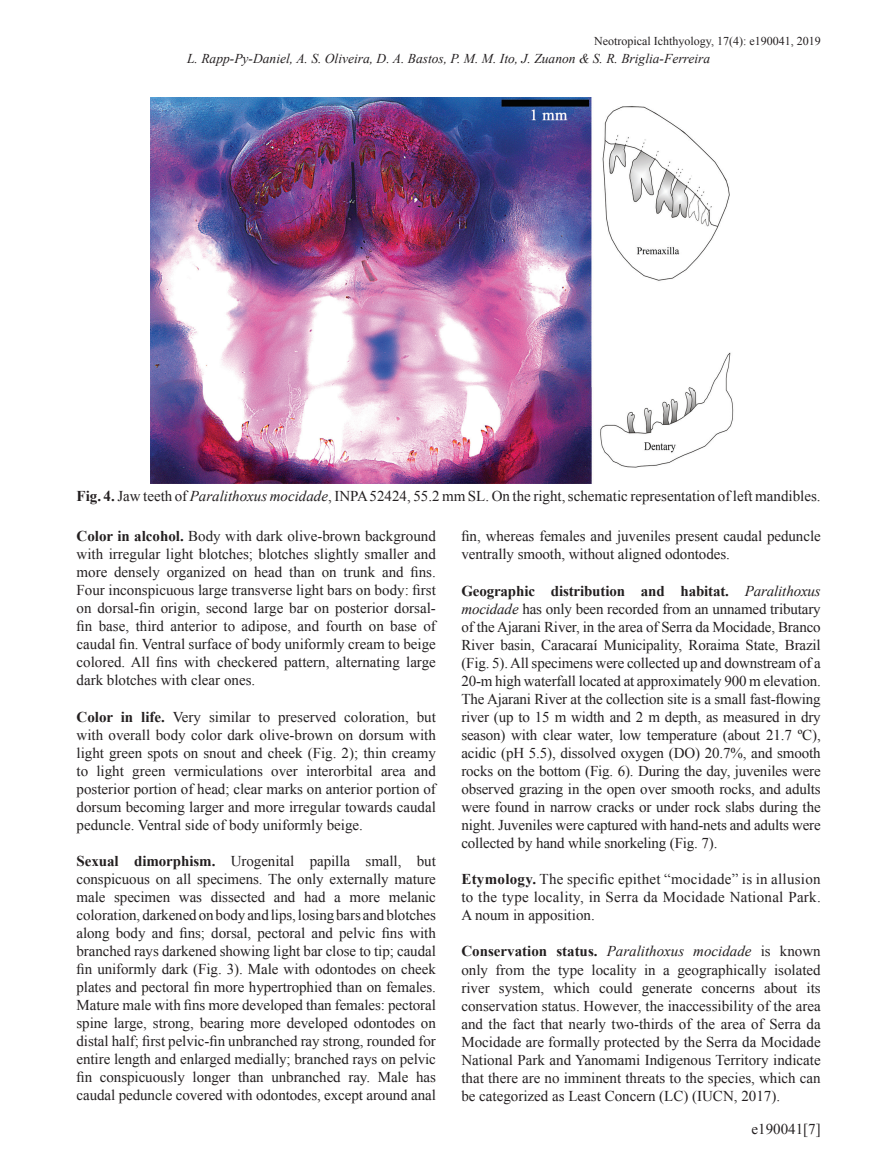
<style>
.page{position:relative;width:893px;height:1170px;background:#fff}
.page>*{position:absolute;margin:0;border:0;box-sizing:border-box;transform-origin:0 0}
.t1{font:15px/18px "Times New Roman";color:#231f20;text-align:justify}
.t2{font:italic 13.5px "Times New Roman";color:#231f20}
.t3{font:12px "Times New Roman";color:#231f20}
.s1{font-weight:700}
.s2{font-style:italic}
</style>
<div class="page">
<img style="left:151px;top:98px;width:583px;height:385px">
<p class="t3" style="left:594px;top:33px;width:228px">Neotropical Ichthyology, 17(4): e190041, 2019</p>
<p class="t2" style="left:187px;top:49px;width:524px">L. Rapp-Py-Daniel, A. S. Oliveira, D. A. Bastos, P. M. M. Ito, J. Zuanon &amp; S. R. Briglia-Ferreira</p>
<p class="t1" style="left:77px;top:487px;width:746px"><span class="s1">Fig. 4.</span> Jaw teeth of <span class="s2">Paralithoxus mocidade</span>, INPA 52424, 55.2 mm SL. On the right, schematic representation of left mandibles.</p>
<p class="t1" style="left:77px;top:527px;width:361px"><span class="s1">Color in alcohol.</span> Body with dark olive-brown background with irregular light blotches; blotches slightly smaller and more densely organized on head than on trunk and fins.<br>Four inconspicuous large transverse light bars on body: first on dorsal-fin origin, second large bar on posterior dorsal&shy;fin base, third anterior to adipose, and fourth on base of caudal fin. Ventral surface of body uniformly cream to beige colored. All fins with checkered pattern, alternating large dark blotches with clear ones.</p>
<p class="t1" style="left:77px;top:707px;width:361px"><span class="s1">Color in life.</span> Very similar to preserved coloration, but with overall body color dark olive-brown on dorsum with light green spots on snout and cheek (Fig. 2); thin creamy to light green vermiculations over interorbital area and posterior portion of head; clear marks on anterior portion of dorsum becoming larger and more irregular towards caudal peduncle. Ventral side of body uniformly beige.</p>
<p class="t1" style="left:77px;top:851px;width:361px"><span class="s1">Sexual dimorphism.</span> Urogenital papilla small, but conspicuous on all specimens. The only externally mature male specimen was dissected and had a more melanic coloration, darkened on body and lips, losing bars and blotches along body and fins; dorsal, pectoral and pelvic fins with branched rays darkened showing light bar close to tip; caudal fin uniformly dark (Fig. 3). Male with odontodes on cheek plates and pectoral fin more hypertrophied than on females.<br>Mature male with fins more developed than females: pectoral spine large, strong, bearing more developed odontodes on distal half; first pelvic-fin unbranched ray strong, rounded for entire length and enlarged medially; branched rays on pelvic fin conspicuously longer than unbranched ray. Male has caudal peduncle covered with odontodes, except around anal</p>
<p class="t1" style="left:461px;top:527px;width:361px">fin, whereas females and juveniles present caudal peduncle ventrally smooth, without aligned odontodes.</p>
<p class="t1" style="left:461px;top:581px;width:361px"><span class="s1">Geographic distribution and habitat.</span> <span class="s2">Paralithoxus mocidade</span> has only been recorded from an unnamed tributary of the Ajarani River, in the area of Serra da Mocidade, Branco River basin, Caracaraí Municipality, Roraima State, Brazil (Fig. 5). All specimens were collected up and downstream of a 20-m high waterfall located at approximately 900 m elevation.<br>The Ajarani River at the collection site is a small fast-flowing river (up to 15 m width and 2 m depth, as measured in dry season) with clear water, low temperature (about 21.7 ºC), acidic (pH 5.5), dissolved oxygen (DO) 20.7%, and smooth rocks on the bottom (Fig. 6). During the day, juveniles were observed grazing in the open over smooth rocks, and adults were found in narrow cracks or under rock slabs during the night. Juveniles were captured with hand-nets and adults were collected by hand while snorkeling (Fig. 7).</p>
<p class="t1" style="left:461px;top:869px;width:361px"><span class="s1">Etymology.</span> The specific epithet “mocidade” is in allusion to the type locality, in Serra da Mocidade National Park.<br>A noum in apposition.</p>
<p class="t1" style="left:461px;top:942px;width:361px"><span class="s1">Conservation status.</span> <span class="s2">Paralithoxus mocidade</span> is known only from the type locality in a geographically isolated river system, which could generate concerns about its conservation status. However, the inaccessibility of the area and the fact that nearly two-thirds of the area of Serra da Mocidade are formally protected by the Serra da Mocidade National Park and Yanomami Indigenous Territory indicate that there are no imminent threats to the species, which can be categorized as Least Concern (LC) (IUCN, 2017).</p>
<p class="t1" style="left:751px;top:1119px;width:71px">e190041[7]</p>
</div>
